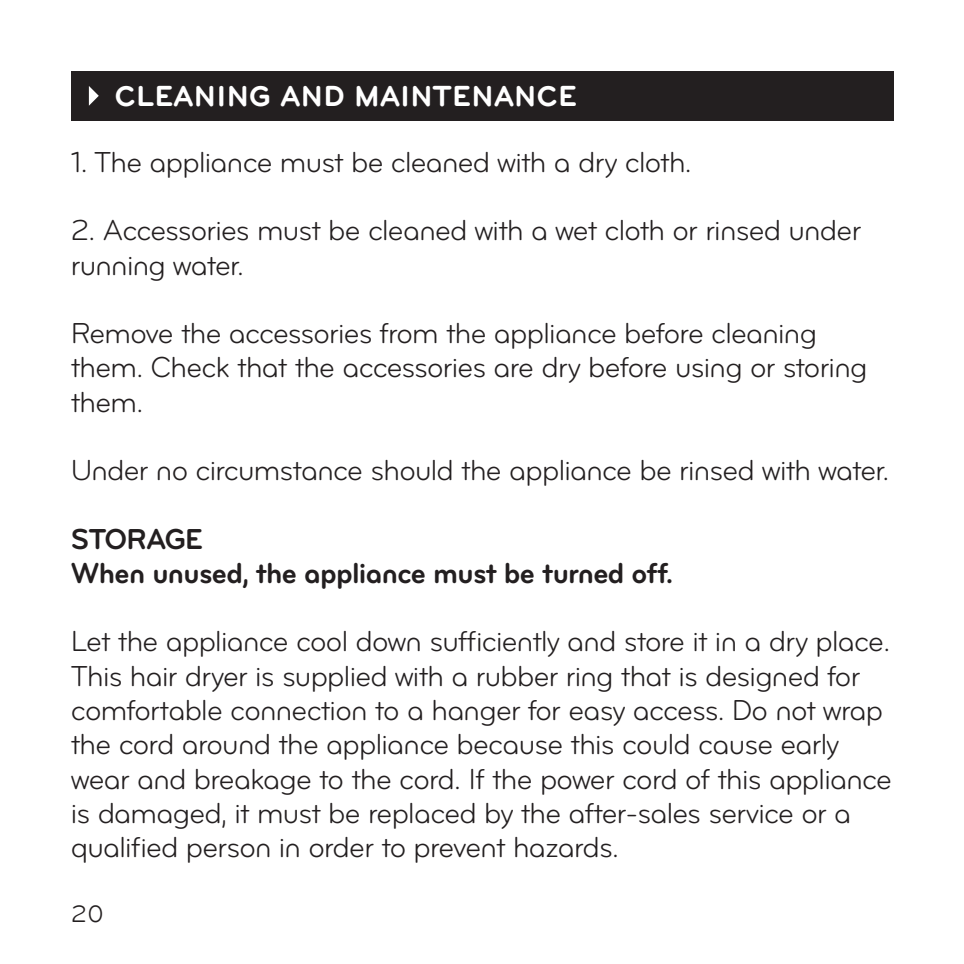
<style>
.page{position:relative;width:964px;height:964px;background:#fff}
.page>*{position:absolute;margin:0;border:0;box-sizing:border-box;transform-origin:0 0}
.t1{font:30px/34.2px "Bryant Regular Alternate";letter-spacing:-.025em;color:#231f20}
.t2{font:30px/34.2px "Bryant Bold Alternate";letter-spacing:-.025em;color:#231f20}
.t3{font:700 30px "Bryant";color:#fff}
.t4{font:25px "Bryant";color:#231f20}
</style>
<div class="page">
<div style="left:71px;top:71px;width:822px;height:50px;background:#231f20"></div>
<svg style="left:89px;top:86px;width:10px;height:20px"></svg>
<p class="t3" style="left:115px;top:79px;width:464px">CLEANING AND MAINTENANCE</p>
<p class="t1" style="left:71px;top:146px;width:622px">1. The appliance must be cleaned with a dry cloth.</p>
<p class="t1" style="left:71px;top:214px;width:792px">2. Accessories must be cleaned with a wet cloth or rinsed under running water.</p>
<p class="t1" style="left:71px;top:317px;width:798px">Remove the accessories from the appliance before cleaning them. Check that the accessories are dry before using or storing them.</p>
<p class="t1" style="left:71px;top:454px;width:820px">Under no circumstance should the appliance be rinsed with water.</p>
<p class="t2" style="left:71px;top:522px;width:604px">STORAGE<br>When unused, the appliance must be turned off.</p>
<p class="t1" style="left:71px;top:625px;width:822px">Let the appliance cool down sufficiently and store it in a dry place.<br>This hair dryer is supplied with a rubber ring that is designed for comfortable connection to a hanger for easy access. Do not wrap the cord around the appliance because this could cause early wear and breakage to the cord. If the power cord of this appliance is damaged, it must be replaced by the after-sales service or a qualified person in order to prevent hazards.</p>
<p class="t4" style="left:71px;top:900px;width:34px">20</p>
</div>
